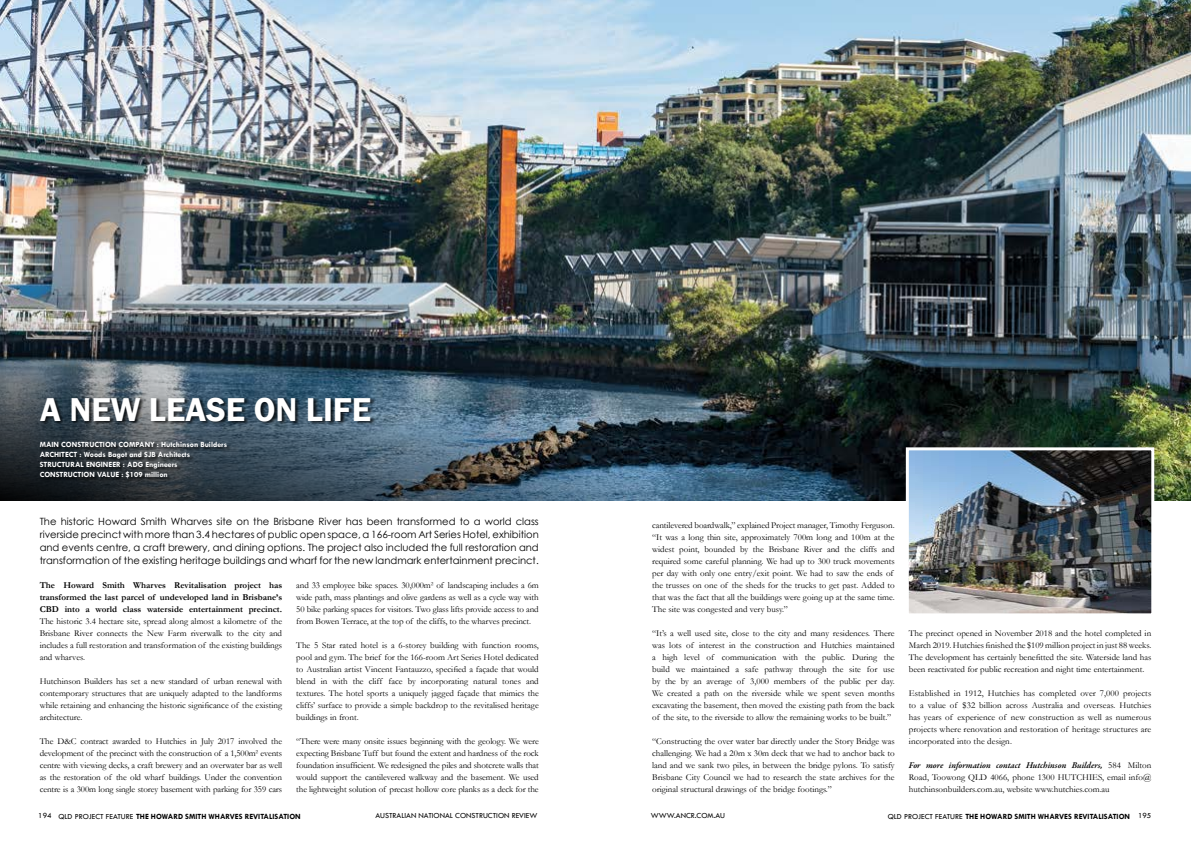
<style>
.page{position:relative;width:1191px;height:842px;background:#fff}
.page>*{position:absolute;margin:0;border:0;box-sizing:border-box;transform-origin:0 0}
.t1{font:600 34px "Franklin Gothic";color:#fff}
.t2{font:10px/13px "Century Gothic";color:#000;text-align:justify}
.t3{font:9px/12px "Garamond";color:#000;text-align:justify}
.t4{font:700 9px/12px "Garamond";color:#000;text-align:justify}
.t5{font:italic 600 9px "Garamond Premr Pro";letter-spacing:-.005em;color:#000}
.t6{font:700 8px/10px "Tw Cen";color:#fff}
.t7{font:700 8px "Tw Cen";color:#000}
.t8{font:8px "Tw Cen";color:#000}
.s1{font-family:"Garamond";font-weight:400;font-style:normal}
.s2{font-weight:400}
</style>
<div class="page">
<img style="left:0;top:0;width:1191px;height:500px">
<img style="left:0;top:206px;width:823px;height:294px">
<div style="left:39px;top:442px;width:192px;height:40px;background:#000;opacity:.75"></div>
<div style="left:40px;top:398px;width:335px;height:27px;background:#000;opacity:.75"></div>
<img style="left:904px;top:446px;width:251px;height:168px">
<h1 class="t1" style="left:40px;top:388px;width:332px">A NEW LEASE ON LIFE</h1>
<p class="t6" style="left:40px;top:439px;width:189px">MAIN CONSTRUCTION COMPANY : Hutchinson Builders ARCHITECT : Woods Bagot and SJB Architects STRUCTURAL ENGINEER : ADG Engineers CONSTRUCTION VALUE : $109 million</p>
<p class="t2" style="left:40px;top:515px;width:500px">The historic Howard Smith Wharves site on the Brisbane River has been transformed to a world class riverside precinct with more than 3.4 hectares of public open space, a 166-room Art Series Hotel, exhibition and events centre, a craft brewery, and dining options. The project also included the full restoration and transformation of the existing heritage buildings and wharf for the new landmark entertainment precinct.</p>
<p class="t4" style="left:40px;top:579px;width:244px">The Howard Smith Wharves Revitalisation project has transformed the last parcel of undeveloped land in Brisbane’s CBD into a world class waterside entertainment precinct.</p>
<p class="t3" style="left:40px;top:615px;width:244px">The historic 3.4 hectare site, spread along almost a kilometre of the Brisbane River connects the New Farm riverwalk to the city and includes a full restoration and transformation of the existing buildings and wharves.</p>
<p class="t3" style="left:40px;top:675px;width:244px">Hutchinson Builders has set a new standard of urban renewal with contemporary structures that are uniquely adapted to the landforms while retaining and enhancing the historic significance of the existing architecture.</p>
<p class="t3" style="left:40px;top:735px;width:244px">The D&amp;C contract awarded to Hutchies in July 2017 involved the development of the precinct with the construction of a 1,500m² events centre with viewing decks, a craft brewery and an overwater bar as well as the restoration of the old wharf buildings. Under the convention centre is a 300m long single storey basement with parking for 359 cars</p>
<p class="t3" style="left:296px;top:579px;width:244px">and 33 employee bike spaces. 30,000m² of landscaping includes a 6m wide path, mass plantings and olive gardens as well as a cycle way with 50 bike parking spaces for visitors. Two glass lifts provide access to and from Bowen Terrace, at the top of the cliffs, to the wharves precinct.</p>
<p class="t3" style="left:296px;top:639px;width:244px">The 5 Star rated hotel is a 6-storey building with function rooms, pool and gym. The brief for the 166-room Art Series Hotel dedicated to Australian artist Vincent Fantauzzo, specified a façade that would blend in with the cliff face by incorporating natural tones and textures. The hotel sports a uniquely jagged façade that mimics the cliffs’ surface to provide a simple backdrop to the revitalised heritage buildings in front.</p>
<p class="t3" style="left:296px;top:735px;width:244px">“There were many onsite issues beginning with the geology. We were expecting Brisbane Tuff but found the extent and hardness of the rock foundation insufficient. We redesigned the piles and shotcrete walls that would support the cantilevered walkway and the basement. We used the lightweight solution of precast hollow core planks as a deck for the</p>
<p class="t3" style="left:652px;top:519px;width:244px;text-align:left">cantilevered boardwalk,” explained Project manager, Timothy Ferguson. “It was a long thin site, approximately 700m long and 100m at the widest point, bounded by the Brisbane River and the cliffs and required some careful planning. We had up to 300 truck movements per day with only one entry/exit point. We had to saw the ends of the trusses on one of the sheds for the trucks to get past. Added to that was the fact that all the buildings were going up at the same time.<br>The site was congested and very busy.”</p>
<p class="t3" style="left:652px;top:627px;width:244px">“It’s a well used site, close to the city and many residences. There was lots of interest in the construction and Hutchies maintained a high level of communication with the public. During the build we maintained a safe pathway through the site for use by the by an average of 3,000 members of the public per day.<br>We created a path on the riverside while we spent seven months excavating the basement, then moved the existing path from the back of the site, to the riverside to allow the remaining works to be built.”</p>
<p class="t3" style="left:652px;top:735px;width:244px">“Constructing the over water bar directly under the Story Bridge was challenging. We had a 20m x 30m deck that we had to anchor back to land and we sank two piles, in between the bridge pylons. To satisfy Brisbane City Council we had to research the state archives for the original structural drawings of the bridge footings.”</p>
<p class="t3" style="left:909px;top:627px;width:244px">The precinct opened in November 2018 and the hotel completed in March 2019. Hutchies finished the $109 million project in just 88 weeks.<br>The development has certainly benefitted the site. Waterside land has been reactivated for public recreation and night time entertainment.</p>
<p class="t3" style="left:909px;top:687px;width:244px">Established in 1912, Hutchies has completed over 7,000 projects to a value of $32 billion across Australia and overseas. Hutchies has years of experience of new construction as well as numerous projects where renovation and restoration of heritage structures are incorporated into the design.</p>
<p class="t5" style="left:909px;top:759px;width:244px">For more information contact Hutchinson Builders, <span class="s1">584 Milton</span></p>
<p class="t3" style="left:909px;top:771px;width:244px">Road, Toowong QLD 4066, phone 1300 HUTCHIES, email info@ hutchinsonbuilders.com.au, website www.hutchies.com.au</p>
<p class="t7" style="left:38px;top:811px;width:264px"><span class="s2">194 QLD PROJECT FEATURE</span> THE HOWARD SMITH WHARVES REVITALISATION</p>
<p class="t8" style="left:375px;top:811px;width:163px">AUSTRALIAN NATIONAL CONSTRUCTION REVIEW</p>
<p class="t8" style="left:651px;top:811px;width:76px">WWW.ANCR.COM.AU</p>
<p class="t7" style="left:887px;top:811px;width:265px"><span class="s2">QLD PROJECT FEATURE</span> THE HOWARD SMITH WHARVES REVITALISATION <span class="s2">195</span></p>
</div>
